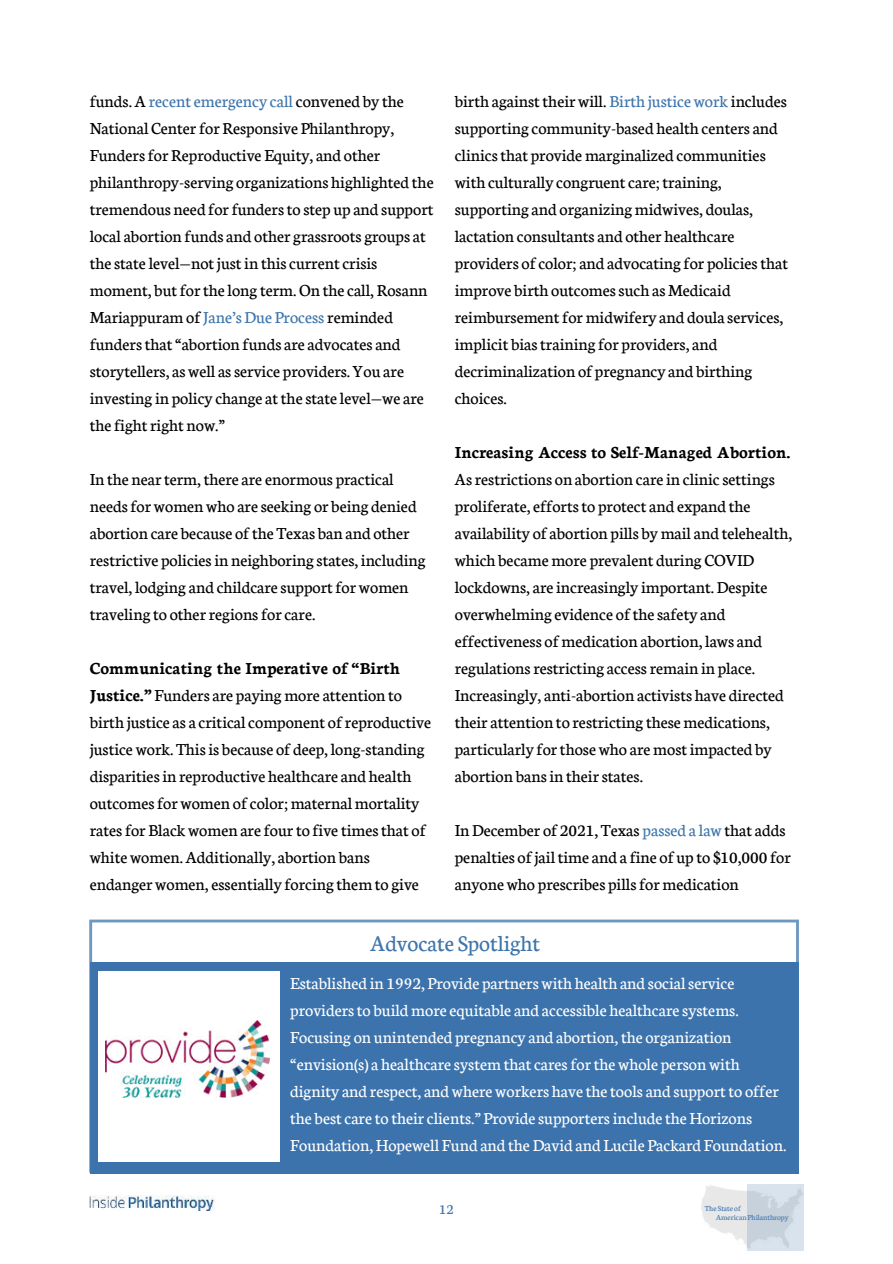
<style>
.page{position:relative;width:893px;height:1264px;background:#fff}
.page>*{position:absolute;margin:0;border:0;box-sizing:border-box;transform-origin:0 0}
.t1{font:24px "Neuton";color:#3e75ac}
.t2{font:18px/27px "Neuton";color:#000}
.t3{font:18px/27px "Neuton";color:#fff}
.t4{font:700 18px "Neuton";color:#000}
.t5{font:15px "Neuton";color:#3e75ac}
.t6{font:8.25px "Neuton";color:#3e75ac}
.t7{font:8.25px "Neuton";color:#3c73ac}
.s1{color:#3e75ac}
.s2{font-weight:700}
</style>
<div class="page">
<img style="left:701px;top:1184px;width:103px;height:66px">
<div style="left:747px;top:1184px;width:56px;height:66px;background:linear-gradient(to right,#c8d3de,#d4dfea)"></div>
<img style="left:89px;top:1195px;width:126px;height:15px">
<svg style="left:89px;top:919px;width:709px;height:253px;fill:#3c73ac"></svg>
<p class="t2" style="left:90px;top:86px;width:345px">funds. A <span class="s1">recent emergency call</span> convened by the National Center for Responsive Philanthropy, Funders for Reproductive Equity, and other philanthropy-serving organizations highlighted the tremendous need for funders to step up and support local abortion funds and other grassroots groups at the state level—not just in this current crisis moment, but for the long term. On the call, Rosann Mariappuram of <span class="s1">Jane’s Due Process</span> reminded funders that “abortion funds are advocates and storytellers, as well as service providers. You are investing in policy change at the state level—we are the fight right now.”</p>
<p class="t2" style="left:90px;top:464px;width:337px">In the near term, there are enormous practical needs for women who are seeking or being denied abortion care because of the Texas ban and other restrictive policies in neighboring states, including travel, lodging and childcare support for women traveling to other regions for care.</p>
<p class="t2" style="left:90px;top:653px;width:343px"><span class="s2">Communicating the Imperative of “Birth Justice.”</span> Funders are paying more attention to birth justice as a critical component of reproductive justice work. This is because of deep, long-standing disparities in reproductive healthcare and health outcomes for women of color; maternal mortality rates for Black women are four to five times that of white women. Additionally, abortion bans endanger women, essentially forcing them to give</p>
<p class="t2" style="left:455px;top:86px;width:335px">birth against their will. <span class="s1">Birth justice work</span> includes supporting community-based health centers and clinics that provide marginalized communities with culturally congruent care; training, supporting and organizing midwives, doulas, lactation consultants and other healthcare providers of color; and advocating for policies that improve birth outcomes such as Medicaid reimbursement for midwifery and doula services, implicit bias training for providers, and decriminalization of pregnancy and birthing choices.</p>
<p class="t4" style="left:455px;top:439px;width:337px">Increasing Access to Self-Managed Abortion.</p>
<p class="t2" style="left:455px;top:464px;width:339px">As restrictions on abortion care in clinic settings proliferate, efforts to protect and expand the availability of abortion pills by mail and telehealth, which became more prevalent during COVID lockdowns, are increasingly important. Despite overwhelming evidence of the safety and effectiveness of medication abortion, laws and regulations restricting access remain in place.<br>Increasingly, anti-abortion activists have directed their attention to restricting these medications, particularly for those who are most impacted by abortion bans in their states.</p>
<p class="t2" style="left:455px;top:815px;width:337px">In December of 2021, Texas <span class="s1">passed a law</span> that adds penalties of jail time and a fine of up to $10,000 for anyone who prescribes pills for medication</p>
<h1 class="t1" style="left:370px;top:926px;width:171px">Advocate Spotlight</h1>
<p class="t3" style="left:290px;top:967px;width:497px">Established in 1992, Provide partners with health and social service providers to build more equitable and accessible healthcare systems.<br>Focusing on unintended pregnancy and abortion, the organization “envision(s) a healthcare system that cares for the whole person with dignity and respect, and where workers have the tools and support to offer the best care to their clients.” Provide supporters include the Horizons Foundation, Hopewell Fund and the David and Lucile Packard Foundation.</p>
<p class="t5" style="left:439px;top:1198px;width:16px">12</p>
<p class="t7" style="left:704px;top:1202px;width:37px">The State of</p>
<p class="t6" style="left:716px;top:1211px;width:74px">AmericanPhilanthropy</p>
</div>
